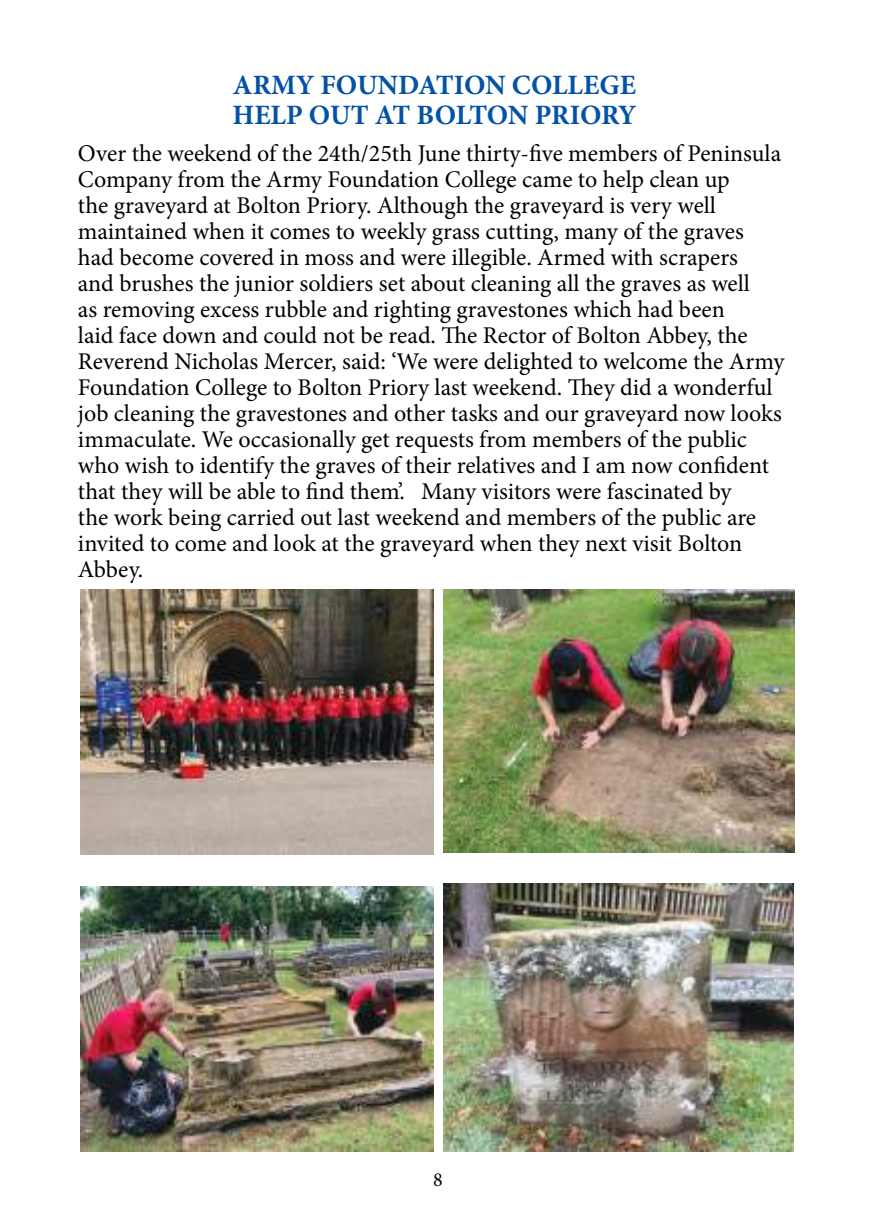
<style>
.page{position:relative;width:876px;height:1225px;background:#fff}
.page>*{position:absolute;margin:0;border:0;box-sizing:border-box;transform-origin:0 0}
.t1{font:700 28px/30px "Minion Pro";color:#0252a7}
.t2{font:24px/26px "Minion Pro";letter-spacing:-.005em;color:#000}
.t3{font:20px "Minion Pro";color:#000}
</style>
<div class="page">
<img style="left:81px;top:590px;width:353px;height:264px">
<img style="left:444px;top:590px;width:350px;height:262px">
<img style="left:81px;top:886px;width:353px;height:265px">
<img style="left:444px;top:883px;width:350px;height:268px">
<p class="t1" style="left:232px;top:70px;width:406px">ARMY FOUNDATION COLLEGE<br>HELP OUT AT BOLTON PRIORY</p>
<p class="t2" style="left:78px;top:141px;width:708px">Over the weekend of the 24th/25th June thirty-five members of Peninsula Company from the Army Foundation College came to help clean up<br>the graveyard at Bolton Priory. Although the graveyard is very well maintained when it comes to weekly grass cutting, many of the graves had become covered in moss and were illegible. Armed with scrapers<br>and brushes the junior soldiers set about cleaning all the graves as well<br>as removing excess rubble and righting gravestones which had been<br>laid face down and could not be read. The Rector of Bolton Abbey, the Reverend Nicholas Mercer, said: ‘We were delighted to welcome the Army Foundation College to Bolton Priory last weekend. They did a wonderful job cleaning the gravestones and other tasks and our graveyard now looks immaculate. We occasionally get requests from members of the public who wish to identify the graves of their relatives and I am now confident that they will be able to find them’. Many visitors were fascinated by<br>the work being carried out last weekend and members of the public are invited to come and look at the graveyard when they next visit Bolton Abbey.</p>
<p class="t3" style="left:433px;top:1165px;width:11px">8</p>
</div>
